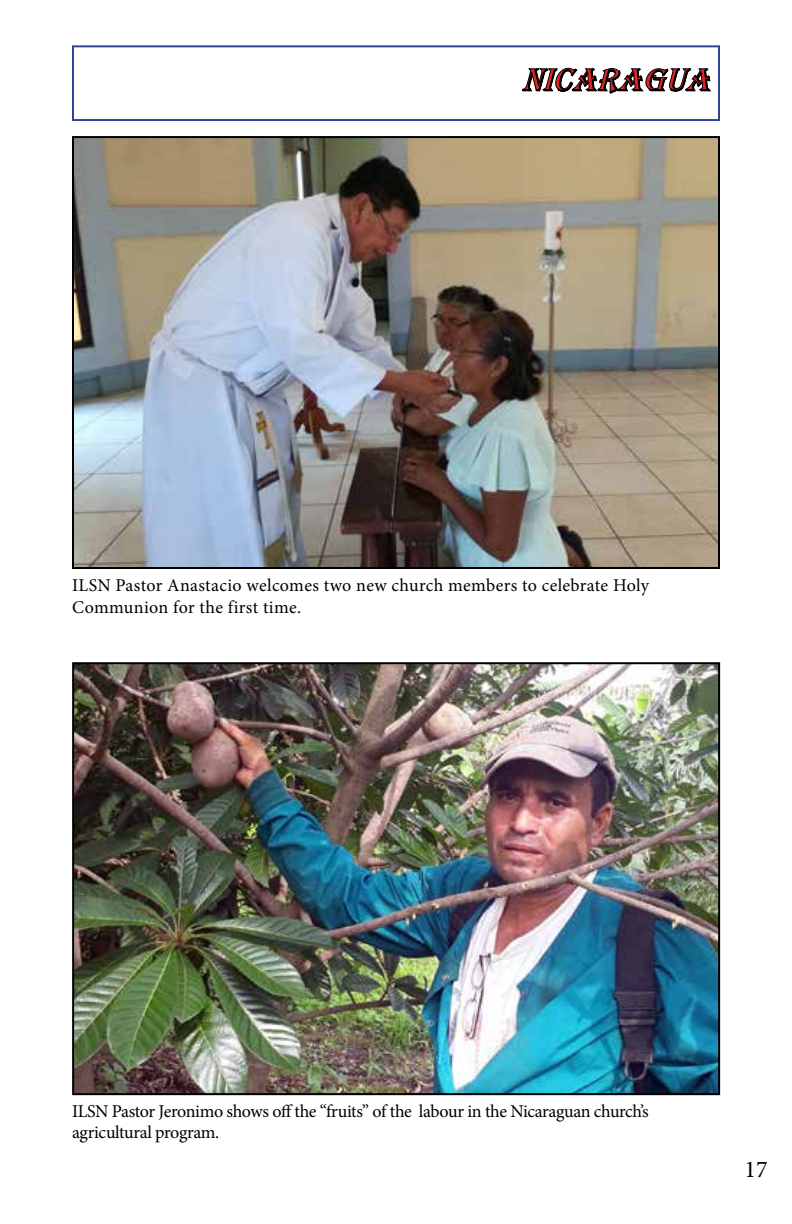
<style>
.page{position:relative;width:792px;height:1224px;background:#fff}
.page>*{position:absolute;margin:0;border:0;box-sizing:border-box;transform-origin:0 0}
.t1{font:italic 33px "Algerian";color:#ed2124}
.t2{font:24px "Minion Pro";color:#000}
.t3{font:18px/21.6px "Minion Pro";letter-spacing:-.01em;color:#000}
.t4{font:18px/21.6px "Minion Pro";letter-spacing:.015em;color:#000}
</style>
<div class="page">
<img style="left:75px;top:665px;width:642px;height:427px">
<svg style="left:522px;top:67px;width:190px;height:27px"></svg>
<div style="left:72px;top:45px;width:648px;height:76px;border:2px solid #314397"></div>
<div style="left:294px;top:607px;width:10px;height:10px;border:8px solid #fff;border-radius:50%"></div>
<img style="left:72px;top:1060px;width:586px;height:36px">
<div style="left:212px;top:1132px;width:10px;height:10px;border:8px solid #fff;border-radius:50%"></div>
<img style="left:75px;top:139px;width:642px;height:427px">
<div style="left:72px;top:136px;width:648px;height:433px;border:2px solid #000"></div>
<h1 class="t1" style="left:523px;top:62px;width:195px">NICARAGUA</h1>
<p class="t4" style="left:72px;top:575px;width:579px">ILSN Pastor Anastacio welcomes two new church members to celebrate Holy<br>Communion for the first time.</p>
<p class="t3" style="left:72px;top:1100px;width:578px">ILSN Pastor Jeronimo shows off the “fruits” of the labour in the Nicaraguan church’s agricultural program.</p>
<h2 class="t2" style="left:744px;top:1153px;width:25px">17</h2>
</div>
